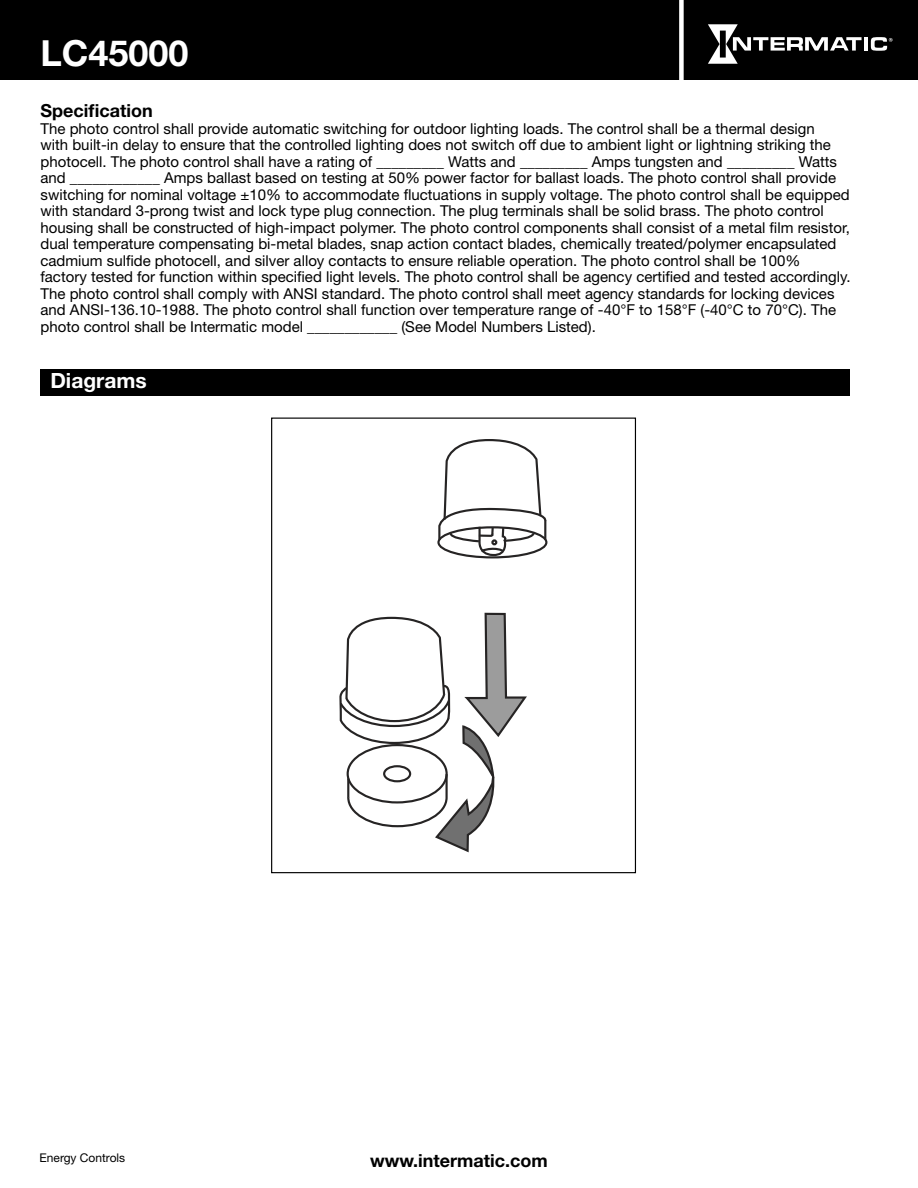
<style>
.page{position:relative;width:918px;height:1188px;background:#fff}
.page>*{position:absolute;margin:0;border:0;box-sizing:border-box;transform-origin:0 0}
.t1{font:700 36px "Helvetica Neue LT Std";color:#fff}
.t2{font:700 21px "Helvetica Neue LT Std";color:#fff}
.t3{font:700 18px "Helvetica Neue LT Std";color:#000}
.t4{font:15px/16.5px "Helvetica Neue LT Std";color:#000}
.t5{font:12px "Helvetica Neue LT Std";color:#000}
</style>
<div class="page">
<div style="left:0;top:0;width:918px;height:80px;background:#000"></div>
<hr style="left:864px;top:37px;width:4px;height:14px;background:#fff">
<svg style="left:871px;top:37px;width:22px;height:14px"></svg>
<svg style="left:708px;top:24px;width:154px;height:40px"></svg>
<div style="left:679px;top:0;width:5px;height:82px;background:#fff"></div>
<div style="left:40px;top:370px;width:810px;height:26px;background:#000"></div>
<svg style="left:339px;top:439px;width:209px;height:414px"></svg>
<h1 class="t1" style="left:40px;top:31px;width:150px">LC45000</h1>
<p class="t3" style="left:40px;top:100px;width:114px">Specification</p>
<p class="t4" style="left:40px;top:120px;width:812px">The photo control shall provide automatic switching for outdoor lighting loads. The control shall be a thermal design<br>with built-in delay to ensure that the controlled lighting does not switch off due to ambient light or lightning striking the photocell. The photo control shall have a rating of _________ Watts and _________ Amps tungsten and _________ Watts and ____________ Amps ballast based on testing at 50% power factor for ballast loads. The photo control shall provide switching for nominal voltage ±10% to accommodate fluctuations in supply voltage. The photo control shall be equipped with standard 3-prong twist and lock type plug connection. The plug terminals shall be solid brass. The photo control housing shall be constructed of high-impact polymer. The photo control components shall consist of a metal film resistor, dual temperature compensating bi-metal blades, snap action contact blades, chemically treated/polymer encapsulated cadmium sulfide photocell, and silver alloy contacts to ensure reliable operation. The photo control shall be 100%<br>factory tested for function within specified light levels. The photo control shall be agency certified and tested accordingly.<br>The photo control shall comply with ANSI standard. The photo control shall meet agency standards for locking devices and ANSI-136.10-1988. The photo control shall function over temperature range of -40°F to 158°F (-40°C to 70°C). The photo control shall be Intermatic model ____________ (See Model Numbers Listed).</p>
<h2 class="t2" style="left:50px;top:368px;width:98px">Diagrams</h2>
<p class="t5" style="left:40px;top:1151px;width:87px">Energy Controls</p>
<p class="t3" style="left:370px;top:1150px;width:179px">www.intermatic.com</p>
</div>
